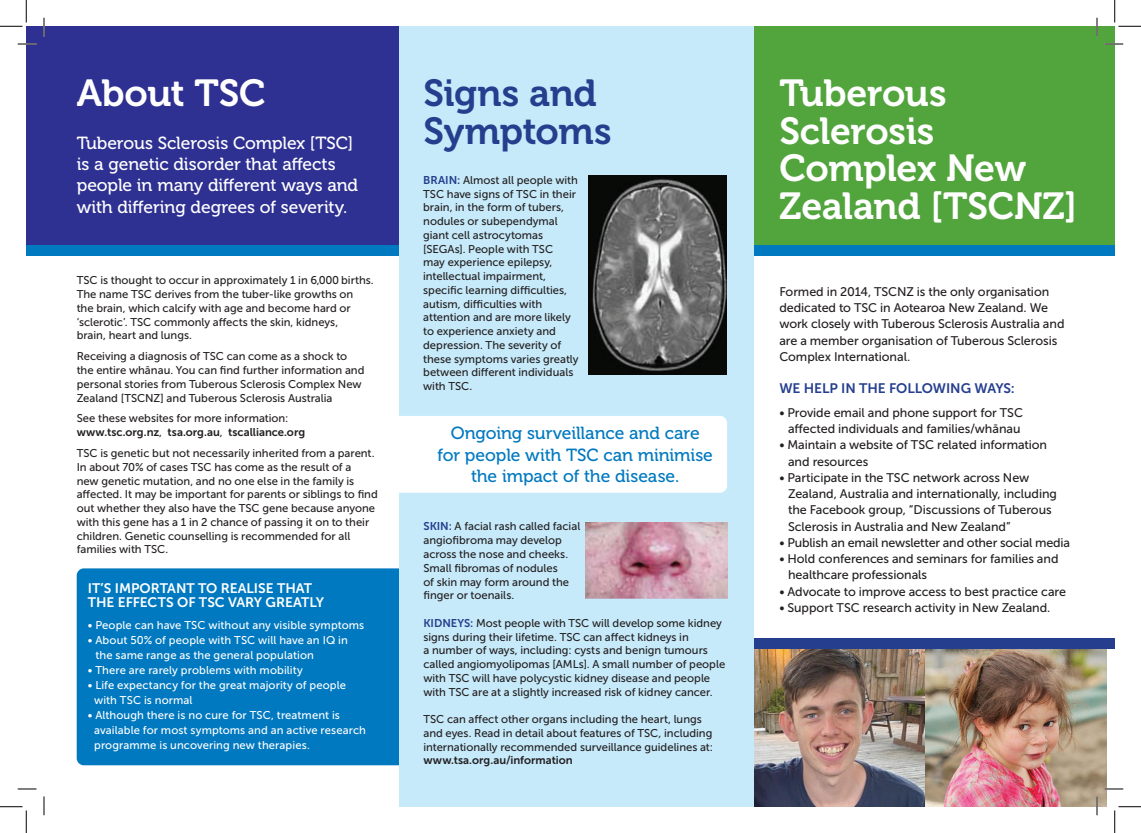
<style>
.page{position:relative;width:1141px;height:833px;background:#fff}
.page>*{position:absolute;margin:0;border:0;box-sizing:border-box;transform-origin:0 0}
.t1{font:37.5px/37.5px "Museo 700";letter-spacing:-.01em;color:#fff}
.t2{font:37.5px/37.5px "Museo 700";letter-spacing:-.01em;color:#253f8e}
.t3{font:17.5px/21.2px "Museo 500";letter-spacing:-.005em;color:#fff}
.t4{font:17.5px/21.2px "Museo 500";letter-spacing:-.005em;color:#0079c0;text-align:center}
.t5{font:13.75px/14.4px "Museo Sans 700";letter-spacing:-.005em;color:#fff}
.t6{font:13.75px "Museo Sans 700";letter-spacing:-.005em;color:#253f8e}
.t7{font:12.5px/16.2px "Museo Sans 500";letter-spacing:-.005em;color:#231f20}
.t8{font:11.25px/13.8px "Museo Sans 500";color:#231f20}
.t9{font:11.25px/15px "Museo Sans 500";letter-spacing:.01em;color:#fff}
.t10{font:11.25px "Museo Sans 700";color:#231f20}
.s1{font-family:"Museo Sans 500"}
.s2{font-family:"Museo Sans 700";color:#253f8e}
</style>
<div class="page">
<div style="left:77px;top:568px;width:354px;height:196px;background:#0079c0;border-radius:7px"></div>
<img style="left:753px;top:648px;width:353px;height:158px">
<div style="left:710px;top:637px;width:404px;height:11px;background:#253f8e"></div>
<div style="left:753px;top:26px;width:361px;height:223px;background:#52a53d"></div>
<div style="left:710px;top:245px;width:404px;height:11px;background:#0079c0"></div>
<div style="left:26px;top:26px;width:382px;height:225px;background:#2e3092"></div>
<div style="left:26px;top:245px;width:418px;height:11px;background:#0079c0"></div>
<div style="left:399px;top:26px;width:354px;height:780px;background:#c6eafa"></div>
<div style="left:381px;top:415px;width:346px;height:77px;background:#fff;border-radius:7px"></div>
<img style="left:586px;top:522px;width:141px;height:76px">
<img style="left:588px;top:175px;width:138px;height:199px">
<svg style="left:18px;top:43px;width:18px;height:2px"></svg>
<svg style="left:1104px;top:43px;width:19px;height:2px"></svg>
<svg style="left:18px;top:788px;width:18px;height:1px"></svg>
<svg style="left:1104px;top:787px;width:19px;height:2px"></svg>
<svg style="left:43px;top:18px;width:2px;height:18px"></svg>
<svg style="left:43px;top:796px;width:2px;height:18px"></svg>
<svg style="left:1096px;top:18px;width:1px;height:18px"></svg>
<svg style="left:1096px;top:796px;width:1px;height:18px"></svg>
<svg style="left:0;top:0;width:27px;height:27px"></svg>
<svg style="left:0;top:806px;width:27px;height:26px"></svg>
<svg style="left:1114px;top:0;width:26px;height:27px"></svg>
<svg style="left:1114px;top:806px;width:26px;height:26px"></svg>
<h1 class="t1" style="left:77px;top:75px;width:190px">About TSC</h1>
<h2 class="t3" style="left:77px;top:132px;width:283px">Tuberous Sclerosis Complex [TSC] is a genetic disorder that affects people in many different ways and with differing degrees of severity.</h2>
<p class="t8" style="left:77px;top:273px;width:298px">TSC is thought to occur in approximately 1 in 6,000 births.<br>The name TSC derives from the tuber-like growths on<br>the brain, which calcify with age and become hard or ‘sclerotic’. TSC commonly affects the skin, kidneys,<br>brain, heart and lungs.</p>
<p class="t8" style="left:77px;top:349px;width:289px">Receiving a diagnosis of TSC can come as a shock to the entire whānau. You can find further information and personal stories from Tuberous Sclerosis Complex New Zealand [TSCNZ] and Tuberous Sclerosis Australia</p>
<p class="t8" style="left:77px;top:411px;width:213px">See these websites for more information:</p>
<p class="t10" style="left:77px;top:425px;width:230px">www.tsc.org.nz<span class="s1">,</span> tsa.org.au<span class="s1">,</span> tscalliance.org</p>
<p class="t8" style="left:77px;top:446px;width:302px">TSC is genetic but not necessarily inherited from a parent.<br>In about 70% of cases TSC has come as the result of a<br>new genetic mutation, and no one else in the family is affected. It may be important for parents or siblings to find out whether they also have the TSC gene because anyone with this gene has a 1 in 2 chance of passing it on to their children. Genetic counselling is recommended for all families with TSC.</p>
<p class="t5" style="left:88px;top:580px;width:238px">IT’S IMPORTANT TO REALISE THAT<br>THE EFFECTS OF TSC VARY GREATLY</p>
<p class="t9" style="left:88px;top:617px;width:278px">• People can have TSC without any visible symptoms</p>
<p class="t9" style="left:95px;top:632px;width:254px;text-indent:-8px">• About 50% of people with TSC will have an IQ in the same range as the general population</p>
<p class="t9" style="left:88px;top:662px;width:216px">• There are rarely problems with mobility</p>
<p class="t9" style="left:94px;top:677px;width:253px;text-indent:-6px">• Life expectancy for the great majority of people with TSC is normal</p>
<p class="t9" style="left:94px;top:707px;width:273px;text-indent:-6px">• Although there is no cure for TSC, treatment is available for most symptoms and an active research programme is uncovering new therapies.</p>
<h1 class="t2" style="left:423px;top:75px;width:190px">Signs and<br>Symptoms</h1>
<p class="t8" style="left:423px;top:173px;width:157px"><span class="s2">BRAIN:</span> Almost all people with<br>TSC have signs of TSC in their brain, in the form of tubers, nodules or subependymal giant cell astrocytomas [SEGAs]. People with TSC<br>may experience epilepsy, intellectual impairment, specific learning difficulties, autism, difficulties with attention and are more likely to experience anxiety and depression. The severity of these symptoms varies greatly between different individuals with TSC.</p>
<h2 class="t4" style="left:437px;top:422px;width:277px">Ongoing surveillance and care for people with TSC can minimise the impact of the disease.</h2>
<p class="t8" style="left:423px;top:519px;width:158px"><span class="s2">SKIN:</span> A facial rash called facial angiofibroma may develop across the nose and cheeks.<br>Small fibromas of nodules<br>of skin may form around the finger or toenails.</p>
<p class="t8" style="left:423px;top:615px;width:303px"><span class="s2">KIDNEYS:</span> Most people with TSC will develop some kidney signs during their lifetime. TSC can affect kidneys in<br>a number of ways, including: cysts and benign tumours called angiomyolipomas [AMLs]. A small number of people with TSC will have polycystic kidney disease and people with TSC are at a slightly increased risk of kidney cancer.</p>
<p class="t8" style="left:423px;top:712px;width:291px">TSC can affect other organs including the heart, lungs and eyes. Read in detail about features of TSC, including internationally recommended surveillance guidelines at:</p>
<p class="t10" style="left:423px;top:753px;width:151px">www.tsa.org.au/information</p>
<h1 class="t1" style="left:779px;top:75px;width:299px">Tuberous<br>Sclerosis<br>Complex New<br>Zealand [TSCNZ]</h1>
<p class="t7" style="left:779px;top:283px;width:287px">Formed in 2014, TSCNZ is the only organisation dedicated to TSC in Aotearoa New Zealand. We work closely with Tuberous Sclerosis Australia and are a member organisation of Tuberous Sclerosis Complex International.</p>
<p class="t6" style="left:779px;top:381px;width:237px">WE HELP IN THE FOLLOWING WAYS:</p>
<p class="t7" style="left:779px;top:404px;width:245px;text-align:center">• Provide email and phone support for TSC affected individuals and families/whānau</p>
<p class="t7" style="left:788px;top:436px;width:260px;text-indent:-9px">• Maintain a website of TSC related information and resources</p>
<p class="t7" style="left:788px;top:469px;width:270px;text-indent:-9px">• Participate in the TSC network across New Zealand, Australia and internationally, including the Facebook group, “Discussions of Tuberous Sclerosis in Australia and New Zealand”</p>
<p class="t7" style="left:779px;top:534px;width:292px">• Publish an email newsletter and other social media</p>
<p class="t7" style="left:788px;top:550px;width:272px;text-indent:-9px">• Hold conferences and seminars for families and healthcare professionals</p>
<p class="t7" style="left:779px;top:583px;width:288px">• Advocate to improve access to best practice care</p>
<p class="t7" style="left:779px;top:599px;width:272px">• Support TSC research activity in New Zealand.</p>
</div>
